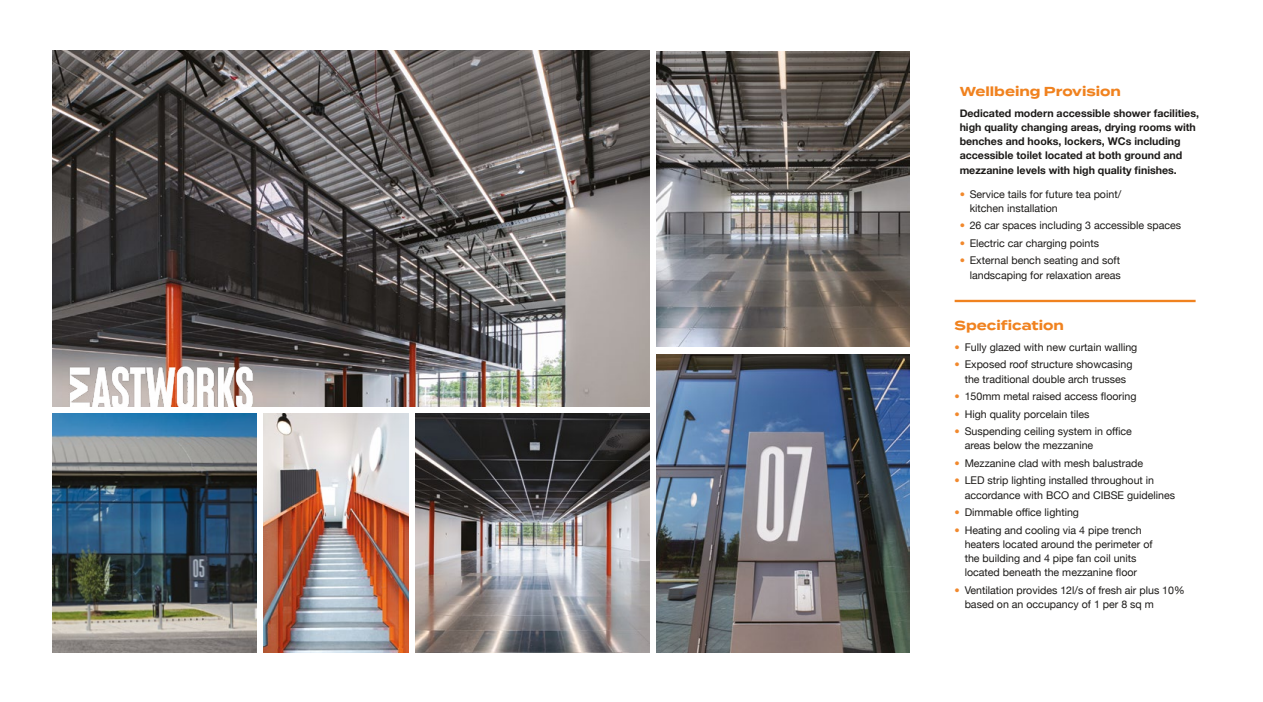
<style>
.page{position:relative;width:1263px;height:702px;background:#fff}
.page>*{position:absolute;margin:0;border:0;box-sizing:border-box;transform-origin:0 0}
.t1{font:700 13.05px "Termina";color:#f0821f}
.t2{font:10.65px/14.1px "Helvetica Neue";color:#1d1b19}
.t3{font:700 10.65px/14.1px "Helvetica Neue";color:#1d1b19}
.s1{font-weight:500;color:#f1882c}
</style>
<div class="page">
<hr style="left:955px;top:300px;width:240px;height:2px;background:#f0821f">
<img style="left:52px;top:50px;width:597px;height:356px">
<img style="left:415px;top:414px;width:234px;height:239px">
<img style="left:264px;top:414px;width:144px;height:239px">
<img style="left:52px;top:414px;width:204px;height:239px">
<img style="left:657px;top:51px;width:252px;height:296px">
<img style="left:657px;top:354px;width:252px;height:299px">
<img style="left:69px;top:362px;width:184px;height:44px">
<p class="t1" style="left:960px;top:82px;width:163px">Wellbeing Provision</p>
<p class="t3" style="left:960px;top:106px;width:241px">Dedicated modern accessible shower facilities, high quality changing areas, drying rooms with benches and hooks, lockers, WCs including accessible toilet located at both ground and mezzanine levels with high quality finishes.</p>
<p class="t2" style="left:970px;top:187px;width:153px;text-indent:-10px"><span class="s1">•</span> Service tails for future tea point/ kitchen installation</p>
<p class="t2" style="left:960px;top:219px;width:223px"><span class="s1">•</span> 26 car spaces including 3 accessible spaces</p>
<p class="t2" style="left:960px;top:237px;width:141px"><span class="s1">•</span> Electric car charging points</p>
<p class="t2" style="left:960px;top:254px;width:163px;text-align:right"><span class="s1">•</span> External bench seating and soft landscaping for relaxation areas</p>
<p class="t1" style="left:955px;top:316px;width:111px">Specification</p>
<p class="t2" style="left:955px;top:340px;width:184px"><span class="s1">•</span> Fully glazed with new curtain walling</p>
<p class="t2" style="left:955px;top:358px;width:179px;text-align:center"><span class="s1">•</span> Exposed roof structure showcasing the traditional double arch trusses</p>
<p class="t2" style="left:955px;top:390px;width:183px"><span class="s1">•</span> 150mm metal raised access flooring</p>
<p class="t2" style="left:955px;top:407px;width:136px"><span class="s1">•</span> High quality porcelain tiles</p>
<p class="t2" style="left:965px;top:425px;width:169px;text-indent:-10px"><span class="s1">•</span> Suspending ceiling system in office areas below the mezzanine</p>
<p class="t2" style="left:955px;top:456px;width:190px"><span class="s1">•</span> Mezzanine clad with mesh balustrade</p>
<p class="t2" style="left:965px;top:474px;width:212px;text-indent:-10px"><span class="s1">•</span> LED strip lighting installed throughout in accordance with BCO and CIBSE guidelines</p>
<p class="t2" style="left:955px;top:506px;width:126px"><span class="s1">•</span> Dimmable office lighting</p>
<p class="t2" style="left:965px;top:523px;width:189px;text-indent:-10px"><span class="s1">•</span> Heating and cooling via 4 pipe trench heaters located around the perimeter of the building and 4 pipe fan coil units located beneath the mezzanine floor</p>
<p class="t2" style="left:965px;top:583px;width:222px;text-indent:-10px"><span class="s1">•</span> Ventilation provides 12l/s of fresh air plus 10% based on an occupancy of 1 per 8 sq m</p>
</div>
